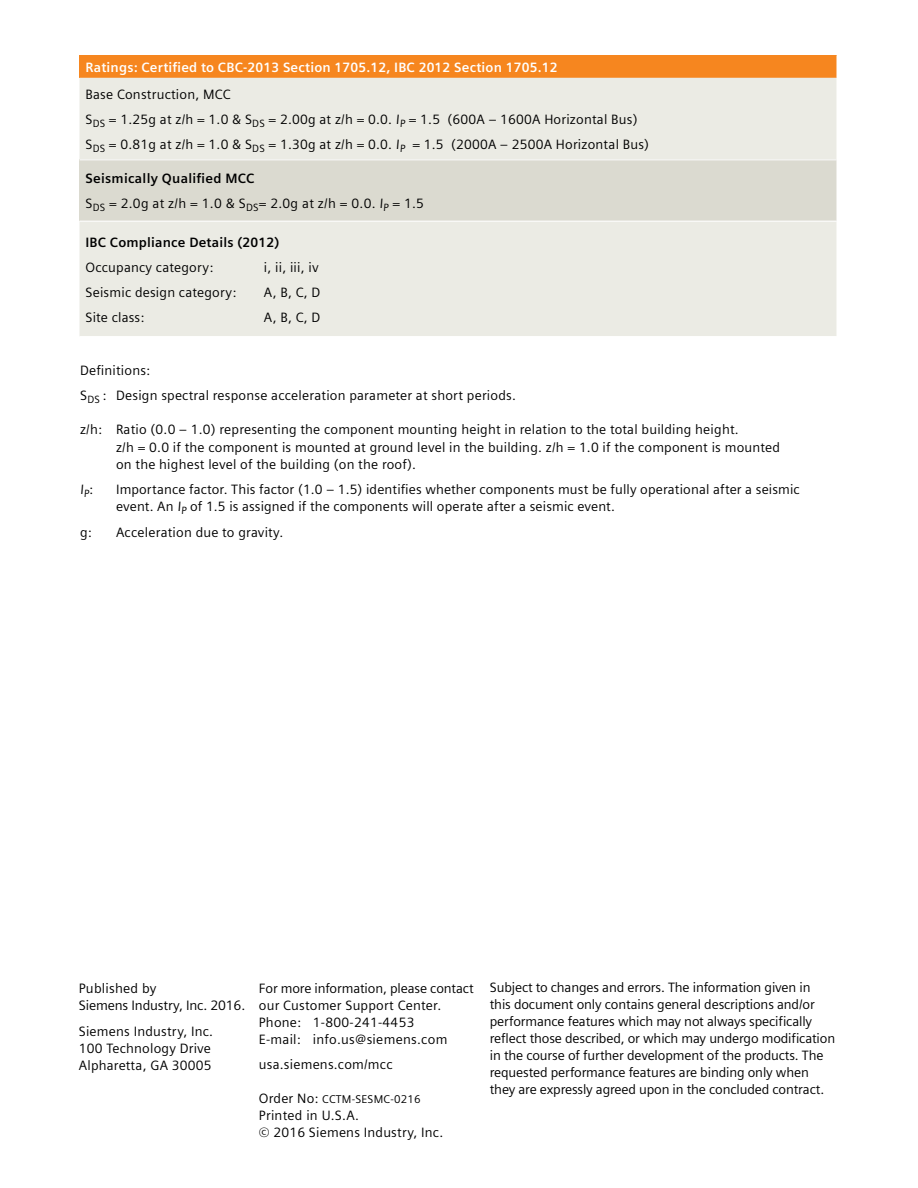
<style>
.page{position:relative;width:918px;height:1188px;background:#fff}
.page>*{position:absolute;margin:0;border:0;box-sizing:border-box;transform-origin:0 0}
.t1{font:13.65px/17.2px "Siemens Sans";letter-spacing:-.01em;color:#000}
.t2{font:13.5px/17px "Siemens Sans OT";letter-spacing:.015em;color:#000}
.t3{font:13.5px/17px "Siemens Sans";letter-spacing:-.01em;color:#000}
.t4{font:13.5px/17px "Siemens Sans";letter-spacing:.015em;color:#000}
.t5{font:700 13.5px "Siemens Sans OT";letter-spacing:.015em;color:#fff}
.t6{font:700 13.5px "Siemens Sans OT";letter-spacing:.015em;color:#000}
.t7{font:11.25px "Siemens Sans OT";letter-spacing:.02em;color:#000}
.s1{font-weight:700}
.s2{font-family:"Siemens Sans";font-size:13.5px}
</style>
<div class="page">
<div style="left:80px;top:55px;width:757px;height:23px;background:#f6861f"></div>
<div style="left:80px;top:78px;width:757px;height:258px;background:#ebebe4"></div>
<div style="left:80px;top:160px;width:757px;height:61px;background:#dbdad0"></div>
<hr style="left:80px;top:159px;width:757px;height:1px;background:#fff">
<hr style="left:80px;top:221px;width:757px;height:1px;background:#fff">
<p class="t5" style="left:86px;top:59px;width:474px">Ratings: Certified to CBC-2013 Section 1705.12, IBC 2012 Section 1705.12</p>
<p class="t2" style="left:86px;top:82px;width:565px;line-height:25px">Base Construction, MCC<br>S<sub>DS</sub> = 1.25g at z/h = 1.0 &amp; S<sub>DS</sub> = 2.00g at z/h = 0.0. I<sub>P</sub> = 1.5 (600A – 1600A Horizontal Bus)<br>S<sub>DS</sub> = 0.81g at z/h = 1.0 &amp; S<sub>DS</sub> = 1.30g at z/h = 0.0. I<sub>P</sub> = 1.5 (2000A – 2500A Horizontal Bus)</p>
<p class="t2" style="left:86px;top:166px;width:340px;line-height:25.5px"><span class="s1">Seismically Qualified MCC<br></span>S<sub>DS</sub> = 2.0g at z/h = 1.0 &amp; S<sub>DS</sub>= 2.0g at z/h = 0.0. I<sub>P</sub> = 1.5</p>
<p class="t6" style="left:86px;top:234px;width:195px">IBC Compliance Details (2012)</p>
<p class="t2" style="left:86px;top:258px;width:129px">Occupancy category:</p>
<p class="t2" style="left:264px;top:258px;width:56px">i, ii, iii, iv</p>
<p class="t2" style="left:86px;top:283px;width:152px">Seismic design category:</p>
<p class="t2" style="left:264px;top:283px;width:58px">A, B, C, D</p>
<p class="t2" style="left:86px;top:308px;width:60px">Site class:</p>
<p class="t2" style="left:264px;top:308px;width:58px">A, B, C, D</p>
<p class="t2" style="left:80px;top:358px;width:437px;line-height:25.5px">Definitions:<br>S<sub>DS</sub> : Design spectral response acceleration parameter at short periods.</p>
<p class="t2" style="left:116px;top:421px;width:665px;text-indent:-36px">z/h: Ratio (0.0 – 1.0) representing the component mounting height in relation to the total building height.<br>z/h = 0.0 if the component is mounted at ground level in the building. z/h = 1.0 if the component is mounted on the highest level of the building (on the roof).</p>
<p class="t2" style="left:80px;top:481px;width:15px">I<sub>P</sub>:</p>
<p class="t2" style="left:116px;top:481px;width:685px">Importance factor. This factor (1.0 – 1.5) identifies whether components must be fully operational after a seismic event. An I<sub>P</sub> of 1.5 is assigned if the components will operate after a seismic event.</p>
<p class="t2" style="left:80px;top:523px;width:13px">g:</p>
<p class="t2" style="left:116px;top:523px;width:169px">Acceleration due to gravity.</p>
<p class="t1" style="left:79px;top:980px;width:168px">Published by<br>Siemens Industry, Inc. 2016.</p>
<p class="t4" style="left:79px;top:1023px;width:136px">Siemens Industry, Inc.<br>100 Technology Drive<br>Alpharetta, GA 30005</p>
<p class="t4" style="left:259px;top:979px;width:216px">For more information, please contact our Customer Support Center.<br>Phone: 1-800-241-4453<br>E-mail: info.us@siemens.com</p>
<p class="t4" style="left:259px;top:1056px;width:135px">usa.siemens.com/mcc</p>
<p class="t7" style="left:259px;top:1093px;width:163px"><span class="s2">Order No:</span> CCTM-SESMC-0216</p>
<p class="t2" style="left:259px;top:1107px;width:102px">Printed in U.S.A.</p>
<p class="t4" style="left:259px;top:1124px;width:186px">© 2016 Siemens Industry, Inc.</p>
<p class="t3" style="left:490px;top:979px;width:347px">Subject to changes and errors. The information given in<br>this document only contains general descriptions and/or performance features which may not always specifically reflect those described, or which may undergo modification in the course of further development of the products. The requested performance features are binding only when they are expressly agreed upon in the concluded contract.</p>
</div>
